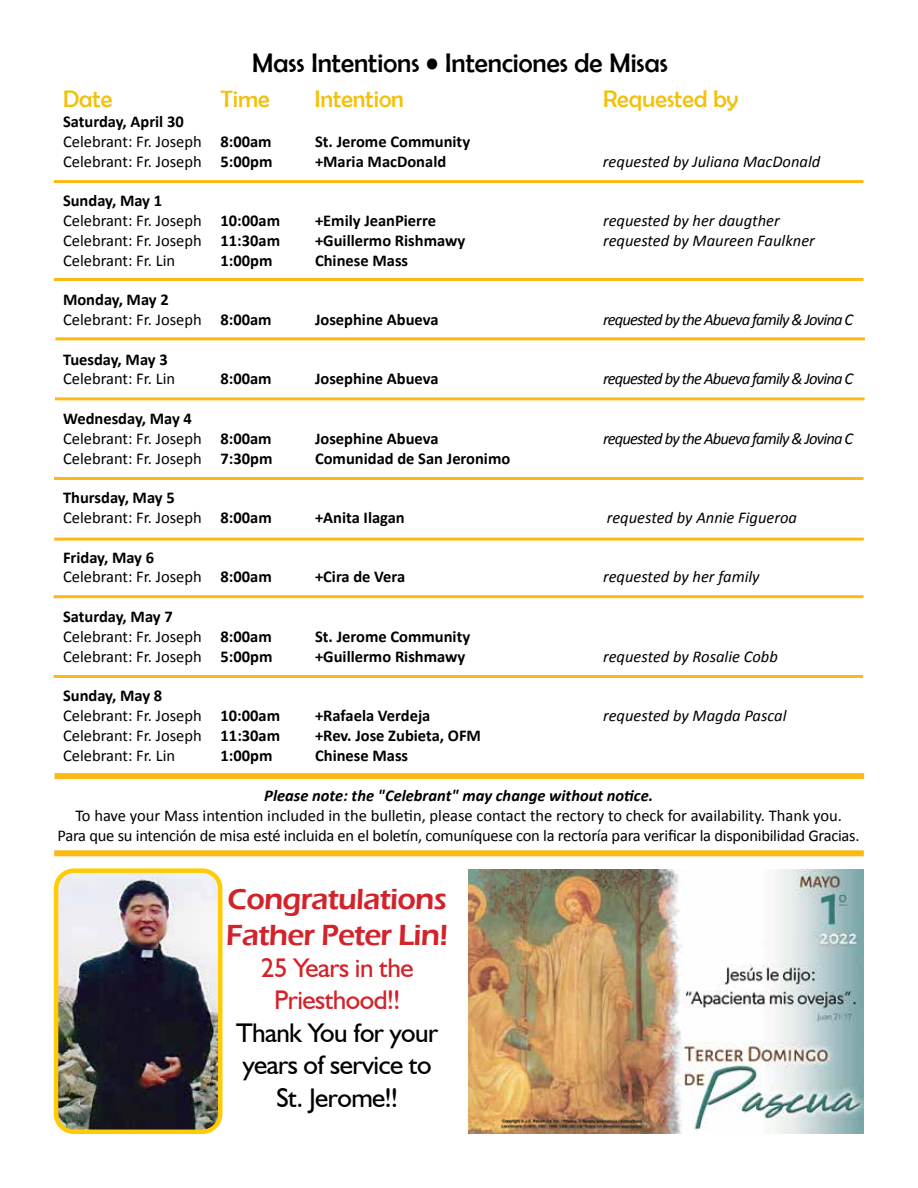
<style>
.page{position:relative;width:918px;height:1188px;background:#fff}
.page>*{position:absolute;margin:0;border:0;box-sizing:border-box;transform-origin:0 0}
.t1{font:600 30px/36px "Eras ITC";letter-spacing:-.025em;color:#d2232a}
.t2{font:27px/32.4px "Humanist 521 BT";letter-spacing:-.02em;color:#000;text-align:center}
.t3{font:27px "Berlin Sans FB";color:#000}
.t4{font:27px/32.4px "Humanist 521 BT";letter-spacing:-.02em;color:#d2232a;text-align:center}
.t5{font:24px "Berlin Sans FB";color:#f3c108}
.t6{font:16.5px/19.8px "Calibri";color:#000}
.t7{font:700 16.5px/19.8px "Calibri";color:#000}
.t8{font:italic 16.5px "Calibri";color:#000}
.t9{font:italic 16.5px "Calibri";letter-spacing:-.05em;color:#000}
.t10{font:italic 700 16.5px "Calibri";color:#000}
.s1{font-weight:400}
.s2{font-weight:700}
</style>
<div class="page">
<hr style="left:54px;top:180px;width:809px;height:3px;background:#fdb913">
<hr style="left:54px;top:278px;width:809px;height:3px;background:#fdb913">
<hr style="left:55px;top:337px;width:810px;height:3px;background:#fdb913">
<hr style="left:55px;top:397px;width:810px;height:3px;background:#fdb913">
<hr style="left:54px;top:477px;width:810px;height:3px;background:#fdb913">
<hr style="left:54px;top:538px;width:810px;height:3px;background:#fdb913">
<hr style="left:54px;top:675px;width:809px;height:3px;background:#fdb913">
<hr style="left:54px;top:595px;width:810px;height:3px;background:#fdb913">
<div style="left:55px;top:773px;width:809px;height:6px;background:#fdb913"></div>
<div style="left:54px;top:850px;width:810px;height:6px;background:#fdb913"></div>
<img style="left:468px;top:869px;width:396px;height:264px">
<img style="left:59px;top:873px;width:158px;height:256px">
<div style="left:54px;top:868px;width:168px;height:266px;border:4px solid #ffcb05;border-radius:18px"></div>
<h2 class="t3" style="left:252px;top:48px;width:417px">Mass Intentions • Intenciones de Misas</h2>
<h3 class="t5" style="left:63px;top:86px;width:51px">Date</h3>
<h3 class="t5" style="left:220px;top:86px;width:51px">Time</h3>
<h3 class="t5" style="left:315px;top:86px;width:90px">Intention</h3>
<h3 class="t5" style="left:603px;top:86px;width:137px">Requested by</h3>
<p class="t7" style="left:63px;top:112px;width:210px">Saturday, April 30<br><span class="s1">Celebrant: Fr. Joseph</span> 8:00am</p>
<p class="t7" style="left:315px;top:132px;width:157px">St. Jerome Community</p>
<p class="t6" style="left:63px;top:151px;width:211px">Celebrant: Fr. Joseph <span class="s2">5:00pm</span></p>
<p class="t7" style="left:315px;top:151px;width:133px">+Maria MacDonald</p>
<p class="t8" style="left:603px;top:150px;width:219px">requested by Juliana MacDonald</p>
<p class="t6" style="left:63px;top:191px;width:219px"><span class="s2">Sunday, May 1<br></span>Celebrant: Fr. Joseph <span class="s2">10:00am</span></p>
<p class="t7" style="left:315px;top:211px;width:123px">+Emily JeanPierre</p>
<p class="t8" style="left:603px;top:209px;width:178px">requested by her daugther</p>
<p class="t6" style="left:63px;top:231px;width:219px">Celebrant: Fr. Joseph <span class="s2">11:30am</span></p>
<p class="t7" style="left:315px;top:231px;width:152px">+Guillermo Rishmawy</p>
<p class="t8" style="left:603px;top:229px;width:213px">requested by Maureen Faulkner</p>
<p class="t6" style="left:63px;top:250px;width:114px">Celebrant: Fr. Lin</p>
<p class="t7" style="left:221px;top:250px;width:53px">1:00pm</p>
<p class="t7" style="left:315px;top:250px;width:95px">Chinese Mass</p>
<p class="t6" style="left:63px;top:290px;width:210px"><span class="s2">Monday, May 2<br></span>Celebrant: Fr. Joseph <span class="s2">8:00am</span></p>
<p class="t7" style="left:315px;top:310px;width:125px">Josephine Abueva</p>
<p class="t9" style="left:603px;top:308px;width:252px">requested by the Abueva family &amp; Jovina C</p>
<p class="t7" style="left:63px;top:349px;width:106px">Tuesday, May 3</p>
<p class="t6" style="left:63px;top:369px;width:114px">Celebrant: Fr. Lin</p>
<p class="t7" style="left:221px;top:369px;width:53px">8:00am</p>
<p class="t7" style="left:315px;top:369px;width:125px">Josephine Abueva</p>
<p class="t9" style="left:603px;top:368px;width:252px">requested by the Abueva family &amp; Jovina C</p>
<p class="t7" style="left:63px;top:409px;width:210px">Wednesday, May 4<br><span class="s1">Celebrant: Fr. Joseph</span> 8:00am</p>
<p class="t7" style="left:315px;top:429px;width:125px">Josephine Abueva</p>
<p class="t9" style="left:603px;top:427px;width:252px">requested by the Abueva family &amp; Jovina C</p>
<p class="t6" style="left:63px;top:448px;width:211px">Celebrant: Fr. Joseph <span class="s2">7:30pm</span></p>
<p class="t7" style="left:315px;top:448px;width:197px">Comunidad de San Jeronimo</p>
<p class="t7" style="left:63px;top:488px;width:210px">Thursday, May 5<br><span class="s1">Celebrant: Fr. Joseph</span> 8:00am</p>
<p class="t7" style="left:315px;top:508px;width:91px">+Anita Ilagan</p>
<p class="t8" style="left:607px;top:506px;width:192px">requested by Annie Figueroa</p>
<p class="t6" style="left:63px;top:547px;width:210px"><span class="s2">Friday, May 6<br></span>Celebrant: Fr. Joseph <span class="s2">8:00am</span></p>
<p class="t7" style="left:63px;top:607px;width:210px">Saturday, May 7<br><span class="s1">Celebrant: Fr. Joseph</span> 8:00am</p>
<p class="t7" style="left:315px;top:567px;width:92px">+Cira de Vera</p>
<p class="t8" style="left:603px;top:566px;width:158px">requested by her family</p>
<p class="t7" style="left:315px;top:627px;width:157px">St. Jerome Community</p>
<p class="t6" style="left:63px;top:646px;width:211px">Celebrant: Fr. Joseph <span class="s2">5:00pm</span></p>
<p class="t7" style="left:315px;top:646px;width:152px">+Guillermo Rishmawy</p>
<p class="t8" style="left:603px;top:645px;width:176px">requested by Rosalie Cobb</p>
<p class="t6" style="left:63px;top:686px;width:219px"><span class="s2">Sunday, May 8<br></span>Celebrant: Fr. Joseph <span class="s2">10:00am</span></p>
<p class="t7" style="left:315px;top:706px;width:117px">+Rafaela Verdeja</p>
<p class="t8" style="left:603px;top:704px;width:185px">requested by Magda Pascal</p>
<p class="t6" style="left:63px;top:726px;width:219px">Celebrant: Fr. Joseph <span class="s2">11:30am</span></p>
<p class="t7" style="left:315px;top:726px;width:167px">+Rev. Jose Zubieta, OFM</p>
<p class="t6" style="left:63px;top:745px;width:114px">Celebrant: Fr. Lin</p>
<p class="t7" style="left:221px;top:745px;width:53px">1:00pm</p>
<p class="t7" style="left:315px;top:745px;width:95px">Chinese Mass</p>
<p class="t10" style="left:264px;top:785px;width:390px">Please note: the "Celebrant" may change without notice.</p>
<p class="t6" style="left:58px;top:805px;width:804px;text-align:center">To have your Mass intention included in the bulletin, please contact the rectory to check for availability. Thank you.<br>Para que su intención de misa esté incluida en el boletín, comuníquese con la rectoría para verificar la disponibilidad Gracias.</p>
<h1 class="t1" style="left:226px;top:881px;width:224px">Congratulations<br>Father Peter Lin!</h1>
<h2 class="t4" style="left:261px;top:951px;width:154px">25 Years in the<br>Priesthood!!</h2>
<h2 class="t2" style="left:236px;top:1016px;width:203px">Thank You for your years of service to<br>St. Jerome!!</h2>
</div>
